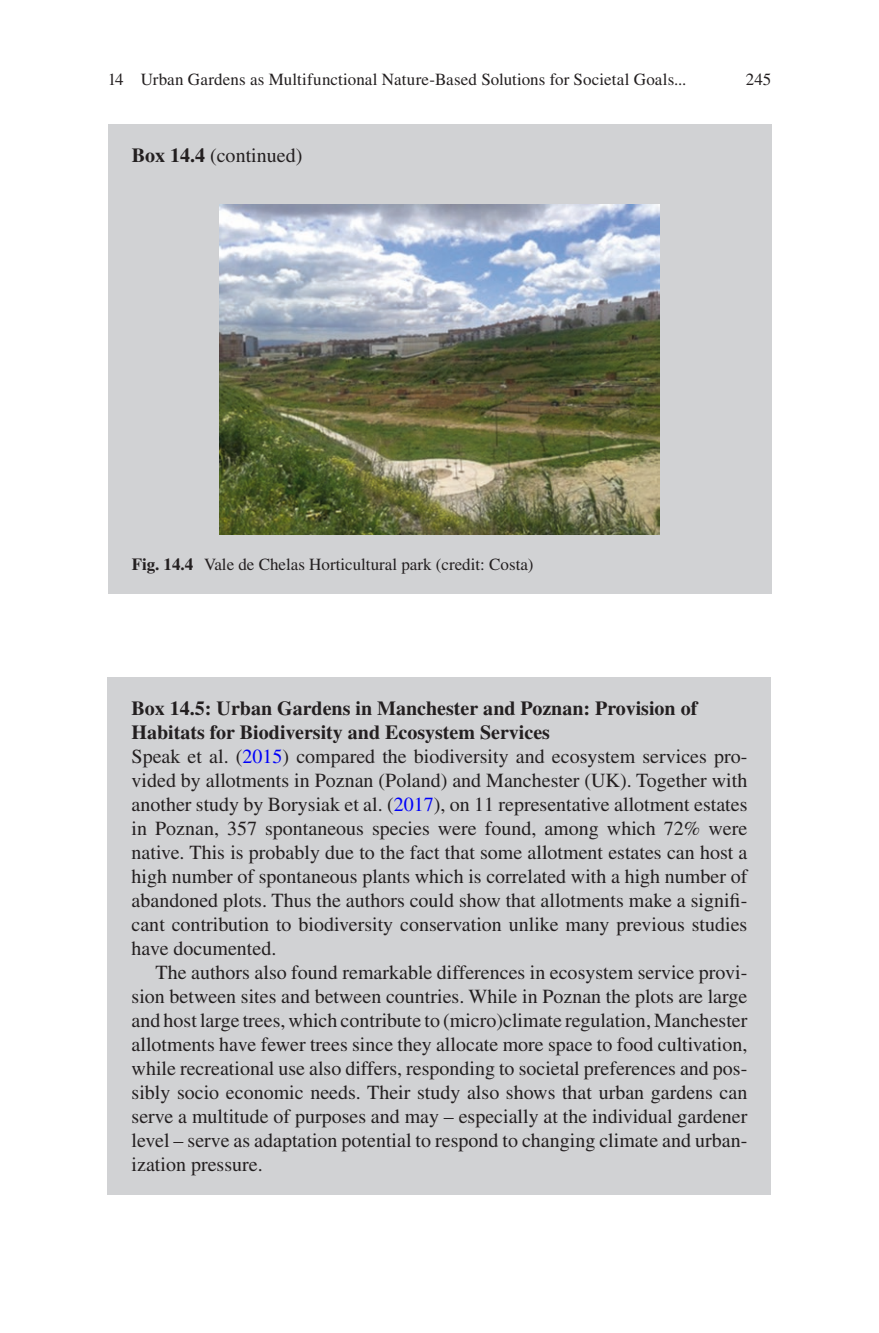
<style>
.page{position:relative;width:879px;height:1333px;background:#fff}
.page>*{position:absolute;margin:0;border:0;box-sizing:border-box;transform-origin:0 0}
.t1{font:20px/24px "Cjdhwm Kcjdby Times LT Std";color:#231f20;text-align:justify}
.t2{font:700 20px/24px "Nscdry Lkpcwc Times LT Std";color:#231f20}
.t3{font:17px "Lhnhft Dfkdbg Times LT Std";letter-spacing:.005em;color:#231f20}
.t4{font:17px "Cjdhwm Kcjdby Times LT Std";color:#231f20}
.s1{font-family:"Nscdry Lkpcwc Times LT Std";font-weight:700}
.s2{color:#0000fa}
</style>
<div class="page">
<div style="left:108px;top:677px;width:663px;height:517px;background:#d1d2d4"></div>
<div style="left:108px;top:124px;width:663px;height:469px;background:#d1d2d4"></div>
<img style="left:220px;top:204px;width:439px;height:330px">
<p class="t3" style="left:108px;top:70px;width:580px">14 Urban Gardens as Multifunctional Nature-Based Solutions for Societal Goals...</p>
<p class="t1" style="left:132px;top:143px;width:172px"><span class="s1">Box 14.4</span> (continued)</p>
<p class="t4" style="left:746px;top:70px;width:27px">245</p>
<p class="t4" style="left:132px;top:554px;width:403px"><span class="s1">Fig. 14.4</span> Vale de Chelas Horticultural park (credit: Costa)</p>
<p class="t2" style="left:132px;top:695px;width:567px">Box 14.5: Urban Gardens in Manchester and Poznan: Provision of<br>Habitats for Biodiversity and Ecosystem Services</p>
<p class="t1" style="left:132px;top:743px;width:617px">Speak et al. (<span class="s2">2015</span>) compared the biodiversity and ecosystem services pro&shy;vided by allotments in Poznan (Poland) and Manchester (UK). Together with another study by Borysiak et al. (<span class="s2">2017</span>), on 11 representative allotment estates in Poznan, 357 spontaneous species were found, among which 72% were native. This is probably due to the fact that some allotment estates can host a high number of spontaneous plants which is correlated with a high number of abandoned plots. Thus the authors could show that allotments make a signifi&shy;cant contribution to biodiversity conservation unlike many previous studies have documented.</p>
<p class="t1" style="left:132px;top:959px;width:617px;text-indent:24px">The authors also found remarkable differences in ecosystem service provi&shy;sion between sites and between countries. While in Poznan the plots are large and host large trees, which contribute to (micro)climate regulation, Manchester allotments have fewer trees since they allocate more space to food cultivation, while recreational use also differs, responding to societal preferences and pos&shy;sibly socio economic needs. Their study also shows that urban gardens can serve a multitude of purposes and may – especially at the individual gardener level – serve as adaptation potential to respond to changing climate and urban&shy;ization pressure.</p>
</div>
